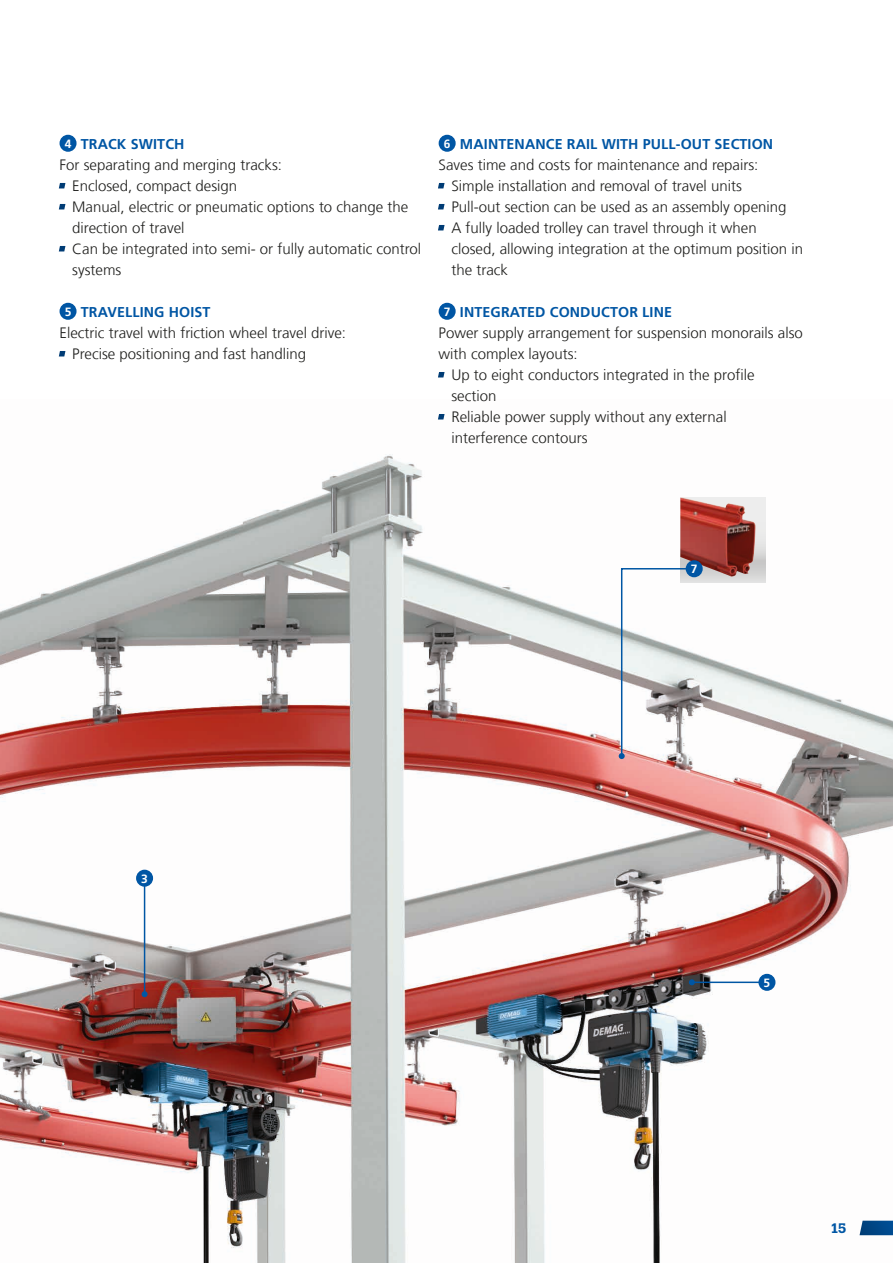
<style>
.page{position:relative;width:893px;height:1263px;background:#fff}
.page>*{position:absolute;margin:0;border:0;box-sizing:border-box;transform-origin:0 0}
.Body_copy_45light_10{font:300 15px/21px "Frutiger LT Com";color:#1d1d1b}
.Body_inline_headline{font:700 14.25px "Frutiger LT Com";letter-spacing:.01em;color:#0056a4}
.t1{font:600 13.5px "Produkt";color:#0056a4}
.Image_ID{font:700 12px "Frutiger LT Com";color:#fff}
.s1{color:#fff}
</style>
<div class="page">
<img style="left:0;top:454px;width:893px;height:809px">
<hr style="left:692px;top:981px;width:75px;height:2px;background:#0056a4">
<svg style="left:689px;top:979px;width:6px;height:6px"></svg>
<div style="left:758px;top:974px;width:17px;height:17px;background:#0056a4;border-radius:50%"></div>
<hr style="left:144px;top:879px;width:1px;height:115px;background:#0056a4">
<svg style="left:142px;top:991px;width:6px;height:6px"></svg>
<div style="left:136px;top:870px;width:17px;height:17px;background:#0056a4;border-radius:50%"></div>
<svg style="left:695px;top:497px;width:70px;height:86px"></svg>
<img style="left:680px;top:497px;width:76px;height:79px">
<svg style="left:619px;top:566px;width:76px;height:193px"></svg>
<div style="left:686px;top:560px;width:17px;height:17px;background:#0056a4;border-radius:50%"></div>
<div style="left:60px;top:135px;width:17px;height:17px;background:#0056a4;border-radius:50%"></div>
<div style="left:60px;top:303px;width:17px;height:17px;background:#0056a4;border-radius:50%"></div>
<div style="left:439px;top:135px;width:17px;height:17px;background:#0056a4;border-radius:50%"></div>
<div style="left:439px;top:303px;width:17px;height:17px;background:#0056a4;border-radius:50%"></div>
<svg style="left:859px;top:1221px;width:34px;height:14px"></svg>
<p class="Image_ID" style="left:65px;top:137px;width:8px">4</p>
<p class="Body_inline_headline" style="left:81px;top:135px;width:105px">TRACK SWITCH</p>
<p class="Body_copy_45light_10" style="left:60px;top:154px;width:224px">For separating and merging tracks:</p>
<p class="Body_copy_45light_10" style="left:60px;top:175px;width:179px"><span class="s1">•</span> Enclosed, compact design</p>
<p class="Body_copy_45light_10" style="left:72px;top:196px;width:337px;text-indent:-13px"><span class="s1">•</span> Manual, electric or pneumatic options to change the direction of travel</p>
<p class="Body_copy_45light_10" style="left:72px;top:238px;width:350px;text-indent:-13px"><span class="s1">•</span> Can be integrated into semi- or fully automatic control systems</p>
<p class="Image_ID" style="left:65px;top:305px;width:8px">5</p>
<p class="Body_inline_headline" style="left:81px;top:303px;width:131px">TRAVELLING HOIST</p>
<p class="Body_copy_45light_10" style="left:60px;top:322px;width:288px">Electric travel with friction wheel travel drive:</p>
<p class="Body_copy_45light_10" style="left:60px;top:343px;width:248px"><span class="s1">•</span> Precise positioning and fast handling</p>
<p class="Image_ID" style="left:444px;top:137px;width:8px">6</p>
<p class="Body_inline_headline" style="left:460px;top:135px;width:315px">MAINTENANCE RAIL WITH PULL-OUT SECTION</p>
<p class="Body_copy_45light_10" style="left:439px;top:154px;width:321px">Saves time and costs for maintenance and repairs:</p>
<p class="Body_copy_45light_10" style="left:439px;top:175px;width:305px"><span class="s1">•</span> Simple installation and removal of travel units</p>
<p class="Body_copy_45light_10" style="left:439px;top:196px;width:349px"><span class="s1">•</span> Pull-out section can be used as an assembly opening</p>
<p class="Body_copy_45light_10" style="left:451px;top:217px;width:353px;text-indent:-13px"><span class="s1">•</span> A fully loaded trolley can travel through it when closed, allowing integration at the optimum position in the track</p>
<p class="Image_ID" style="left:444px;top:305px;width:8px">7</p>
<p class="Body_inline_headline" style="left:460px;top:303px;width:214px">INTEGRATED CONDUCTOR LINE</p>
<p class="Body_copy_45light_10" style="left:439px;top:322px;width:366px">Power supply arrangement for suspension monorails also with complex layouts:</p>
<p class="Body_copy_45light_10" style="left:451px;top:364px;width:305px;text-indent:-13px"><span class="s1">•</span> Up to eight conductors integrated in the profile section</p>
<p class="Body_copy_45light_10" style="left:451px;top:406px;width:277px;text-indent:-13px"><span class="s1">•</span> Reliable power supply without any external interference contours</p>
<p class="Image_ID" style="left:691px;top:562px;width:8px">7</p>
<p class="Image_ID" style="left:141px;top:871px;width:8px">3</p>
<p class="Image_ID" style="left:764px;top:975px;width:8px">5</p>
<p class="t1" style="left:831px;top:1219px;width:16px">15</p>
</div>
